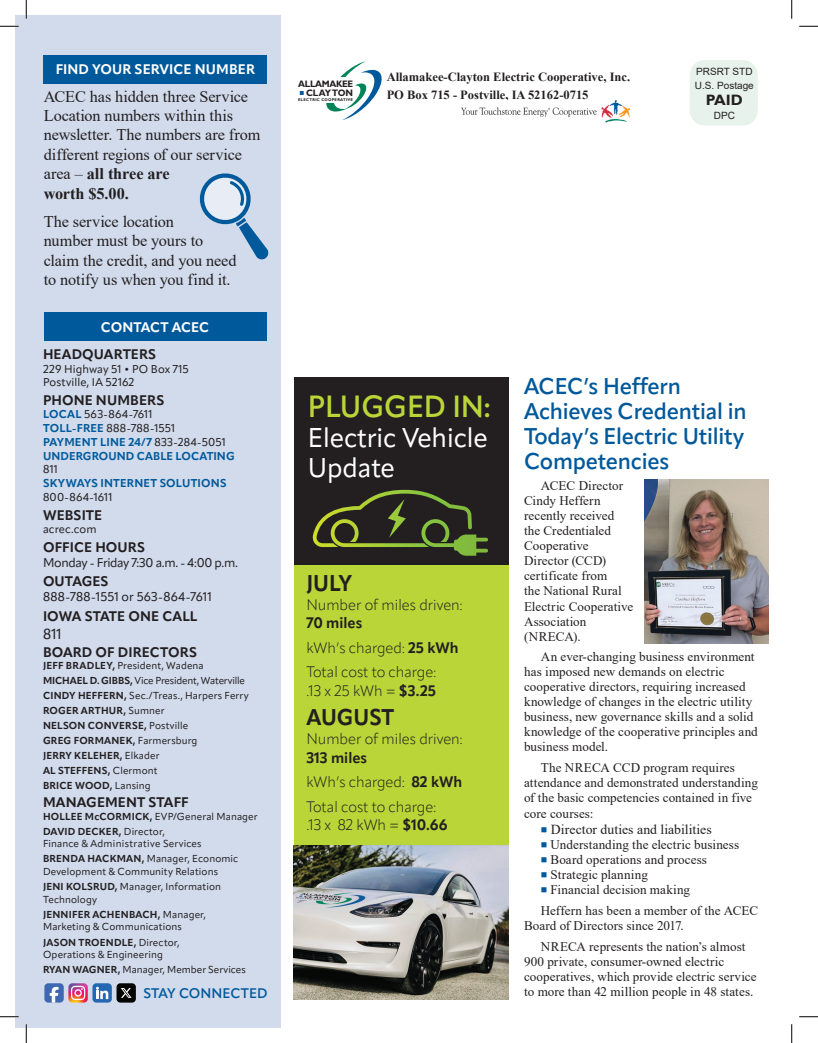
<style>
.page{position:relative;width:818px;height:1043px;background:#fff}
.page>*{position:absolute;margin:0;border:0;box-sizing:border-box;transform-origin:0 0}
.t1{font:600 30.25px "Apparat";letter-spacing:-.005em;color:#b9d538;scale:.96 1}
.t2{font:26.75px/30.2px "Apparat";letter-spacing:-.005em;color:#fff}
.t3{font:600 22.5px/25px "Apparat";letter-spacing:-.01em;color:#00599b}
.t4{font:700 22.5px "Apparat";color:#231f20;scale:.95 1}
.t5{font:16.25px/19.4px "Times New Roman";letter-spacing:-.005em;color:#231f20}
.t6{font:300 15px/24.4px "Apparat";color:#231f20}
.t7{font:700 15px "Gill Sans";color:#231f20}
.t8{font:14.38px "Apparat";color:#231f20}
.t9{font:700 13.75px "Apparat";letter-spacing:.005em;color:#231f20}
.t10{font:700 13.75px "Apparat";letter-spacing:.005em;color:#fff}
.t11{font:13.75px "Times New Roman";letter-spacing:.005em;color:#231f20}
.t12{font:600 13.75px "Apparat";letter-spacing:.005em;color:#00599b}
.t13{font:13.12px/15px "Times New Roman";letter-spacing:.005em;color:#231f20}
.t14{font:700 12.5px/18px "Times New Roman";color:#231f20}
.t15{font:12.5px "Apparat";letter-spacing:-.03em;color:#231f20}
.t16{font:12.5px "Apparat";letter-spacing:.01em;color:#231f20}
.t17{font:700 11.25px/13.8px "Apparat";letter-spacing:.01em;color:#00599b}
.t18{font:11.25px/13.8px "Apparat";letter-spacing:.01em;color:#231f20}
.t19{font:700 10px/15px "Apparat";letter-spacing:.02em;color:#231f20}
.t20{font:10px/15.2px "Apparat";letter-spacing:.01em;color:#231f20}
.t21{font:10px/13.8px "Arial";color:#231f20}
.t22{font:700 9.38px "Gill Sans";letter-spacing:-.04em;color:#231f20;scale:.95 1}
.t23{font:700 9.38px "Gill Sans";letter-spacing:-.01em;color:#231f20;scale:.95 1}
.t24{font:700 4px "Gill Sans";letter-spacing:.065em;color:#231f20;scale:.95 1}
.s1{font-weight:700}
.s2{font-weight:400;color:#231f20}
.s3{font-weight:400}
.s4{color:#00599b}
</style>
<div class="page">
<div style="left:689px;top:60px;width:68px;height:65px;background:#e8f2ed;border-radius:15px"></div>
<svg style="left:326px;top:61px;width:55px;height:59px"></svg>
<div style="left:318px;top:77px;width:29px;height:26px;background:#fff"></div>
<img style="left:461px;top:100px;width:169px;height:22px">
<div style="left:15px;top:15px;width:266px;height:1013px;background:#d1dbec"></div>
<div style="left:44px;top:55px;width:223px;height:28px;background:#00599b"></div>
<div style="left:44px;top:313px;width:222px;height:28px;background:#00599b"></div>
<svg style="left:199px;top:173px;width:70px;height:87px"></svg>
<div style="left:92px;top:983px;width:20px;height:19px;background:#2467b2;border-radius:4px"></div>
<svg style="left:96px;top:986px;width:12px;height:13px"></svg>
<svg style="left:68px;top:983px;width:20px;height:19px"></svg>
<div style="left:116px;top:983px;width:20px;height:19px;background:#040503;border-radius:4px"></div>
<svg style="left:121px;top:988px;width:10px;height:9px"></svg>
<div style="left:44px;top:983px;width:20px;height:19px;background:#3e68b2;border-radius:4px"></div>
<svg style="left:50px;top:986px;width:9px;height:16px"></svg>
<img style="left:644px;top:479px;width:124px;height:164px">
<div style="left:294px;top:565px;width:214px;height:284px;background:#b9d538"></div>
<img style="left:294px;top:845px;width:214px;height:154px">
<div style="left:294px;top:377px;width:214px;height:188px;background:#231f20"></div>
<svg style="left:472px;top:548px;width:16px;height:4px"></svg>
<svg style="left:472px;top:537px;width:16px;height:4px"></svg>
<svg style="left:312px;top:490px;width:164px;height:65px"></svg>
<svg style="left:0;top:25px;width:19px;height:2px"></svg>
<svg style="left:799px;top:25px;width:19px;height:2px"></svg>
<svg style="left:0;top:1016px;width:19px;height:1px"></svg>
<svg style="left:799px;top:1016px;width:19px;height:1px"></svg>
<svg style="left:25px;top:0;width:2px;height:19px"></svg>
<svg style="left:25px;top:1024px;width:2px;height:18px"></svg>
<svg style="left:791px;top:0;width:1px;height:19px"></svg>
<svg style="left:791px;top:1024px;width:1px;height:18px"></svg>
<p class="t10" style="left:56px;top:61px;width:201px">FIND YOUR SERVICE NUMBER</p>
<p class="t5" style="left:44px;top:86px;width:218px">ACEC has hidden three Service<br>Location numbers within this newsletter. The numbers are from different regions of our service area – <span class="s1">all three are<br>worth $5.00.</span></p>
<p class="t5" style="left:44px;top:211px;width:194px">The service location<br>number must be yours to claim the credit, and you need to notify us when you find it.</p>
<p class="t10" style="left:101px;top:319px;width:110px">CONTACT ACEC</p>
<p class="t9" style="left:43px;top:345px;width:115px">HEADQUARTERS</p>
<p class="t18" style="left:43px;top:362px;width:147px">229 Highway 51 • PO Box 715<br>Postville, IA 52162</p>
<p class="t9" style="left:43px;top:391px;width:123px">PHONE NUMBERS</p>
<p class="t17" style="left:43px;top:407px;width:193px">LOCAL <span class="s2">563-864-7611<br></span>TOLL-FREE <span class="s2">888-788-1551<br></span>PAYMENT LINE 24/7 <span class="s2">833-284-5051<br></span>UNDERGROUND CABLE LOCATING</p>
<p class="t18" style="left:43px;top:462px;width:16px">811</p>
<p class="t17" style="left:43px;top:476px;width:185px">SKYWAYS INTERNET SOLUTIONS</p>
<p class="t18" style="left:43px;top:490px;width:71px">800-864-1611</p>
<p class="t9" style="left:43px;top:507px;width:61px">WEBSITE</p>
<p class="t18" style="left:43px;top:522px;width:55px">acrec.com</p>
<p class="t9" style="left:43px;top:539px;width:104px">OFFICE HOURS</p>
<p class="t15" style="left:43px;top:555px;width:196px">Monday - Friday 7:30 a.m. - 4:00 p.m.</p>
<p class="t9" style="left:43px;top:573px;width:67px">OUTAGES</p>
<p class="t16" style="left:43px;top:589px;width:170px">888-788-1551 or 563-864-7611</p>
<p class="t9" style="left:43px;top:607px;width:156px">IOWA STATE ONE CALL</p>
<p class="t8" style="left:43px;top:625px;width:20px">811</p>
<p class="t9" style="left:43px;top:643px;width:155px">BOARD OF DIRECTORS</p>
<p class="t19" style="left:43px;top:658px;width:207px">JEFF BRADLEY, <span class="s3">President, Wadena<br></span>MICHAEL D. GIBBS, <span class="s3">Vice President, Waterville<br></span>CINDY HEFFERN, <span class="s3">Sec./Treas., Harpers Ferry<br></span>ROGER ARTHUR, <span class="s3">Sumner<br></span>NELSON CONVERSE, <span class="s3">Postville<br></span>GREG FORMANEK, <span class="s3">Farmersburg<br></span>JERRY KELEHER, <span class="s3">Elkader<br></span>AL STEFFENS, <span class="s3">Clermont<br></span>BRICE WOOD, <span class="s3">Lansing</span></p>
<p class="t9" style="left:43px;top:793px;width:147px">MANAGEMENT STAFF</p>
<p class="t19" style="left:43px;top:808px;width:216px">HOLLEE McCORMICK, <span class="s3">EVP/General Manager<br></span>DAVID DECKER, <span class="s3">Director,</span></p>
<p class="t20" style="left:43px;top:836px;width:197px">Finance &amp; Administrative Services<br><span class="s1">BRENDA HACKMAN,</span> Manager, Economic</p>
<p class="t20" style="left:43px;top:863px;width:179px">Development &amp; Community Relations<br><span class="s1">JENI KOLSRUD,</span> Manager, Information</p>
<p class="t20" style="left:43px;top:891px;width:164px">Technology<br><span class="s1">JENNIFER ACHENBACH,</span> Manager,</p>
<p class="t20" style="left:43px;top:919px;width:140px">Marketing &amp; Communications<br><span class="s1">JASON TROENDLE,</span> Director,</p>
<p class="t20" style="left:43px;top:947px;width:204px">Operations &amp; Engineering<br><span class="s1">RYAN WAGNER,</span> Manager, Member Services</p>
<p class="t12" style="left:143px;top:985px;width:126px">STAY CONNECTED</p>
<p class="t22" style="left:298px;top:79px;width:59px">ALLAMAKEE</p>
<p class="t23" style="left:299px;top:87px;width:58px"><span class="s4">■</span> CLAYTON</p>
<p class="t24" style="left:298px;top:97px;width:59px">ELECTRIC COOPERATIVE</p>
<p class="t14" style="left:386px;top:67px;width:245px">Allamakee-Clayton Electric Cooperative, Inc.<br>PO Box 715 ‑ Postville, IA 52162‑0715</p>
<p class="t21" style="left:695px;top:65px;width:60px">PRSRT STD<br>U.S. Postage</p>
<p class="t7" style="left:706px;top:91px;width:38px">PAID</p>
<p class="t21" style="left:713px;top:108px;width:23px">DPC</p>
<h1 class="t1" style="left:308px;top:387px;width:192px">PLUGGED IN:</h1>
<h2 class="t2" style="left:308px;top:422px;width:181px">Electric Vehicle<br>Update</h2>
<h3 class="t4" style="left:306px;top:569px;width:50px">JULY</h3>
<p class="t6" style="left:306px;top:592px;width:158px">Number of miles driven:</p>
<p class="t6" style="left:306px;top:611px;width:154px"><span class="s1">70 miles<br></span>kWh’s charged: <span class="s1">25 kWh<br></span>Total cost to charge:</p>
<p class="t6" style="left:306px;top:678px;width:131px">.13 x 25 kWh = <span class="s1">$3.25</span></p>
<h3 class="t4" style="left:306px;top:703px;width:94px">AUGUST</h3>
<p class="t6" style="left:306px;top:726px;width:158px">Number of miles driven:</p>
<p class="t6" style="left:306px;top:745px;width:157px"><span class="s1">313 miles<br></span>kWh’s charged: <span class="s1">82 kWh<br></span>Total cost to charge:</p>
<p class="t6" style="left:306px;top:813px;width:143px">.13 x 82 kWh = <span class="s1">$10.66</span></p>
<h3 class="t3" style="left:524px;top:374px;width:224px">ACEC’s Heffern<br>Achieves Credential in<br>Today’s Electric Utility<br>Competencies</h3>
<p class="t13" style="left:524px;top:478px;width:111px;text-indent:17px">ACEC Director<br>Cindy Heffern recently received the Credentialed<br>Cooperative<br>Director (CCD) certificate from<br>the National Rural<br>Electric Cooperative<br>Association (NRECA).</p>
<p class="t13" style="left:524px;top:649px;width:235px;text-indent:17px">An ever-changing business environment has imposed new demands on electric cooperative directors, requiring increased knowledge of changes in the electric utility business, new governance skills and a solid knowledge of the cooperative principles and business model.</p>
<p class="t13" style="left:524px;top:759px;width:235px;text-align:center">The NRECA CCD program requires attendance and demonstrated understanding of the basic competencies contained in five</p>
<p class="t13" style="left:524px;top:805px;width:71px">core courses:</p>
<p class="t11" style="left:541px;top:820px;width:172px"><span class="s4">■</span> Director duties and liabilities</p>
<p class="t13" style="left:541px;top:837px;width:200px"><span class="s4">■</span> Understanding the electric business</p>
<p class="t13" style="left:541px;top:852px;width:168px"><span class="s4">■</span> Board operations and process</p>
<p class="t13" style="left:541px;top:867px;width:108px"><span class="s4">■</span> Strategic planning</p>
<p class="t13" style="left:541px;top:879px;width:219px;line-height:20.6px"><span class="s4">■</span> Financial decision making<br>Heffern has been a member of the ACEC</p>
<p class="t13" style="left:541px;top:914px;width:206px;line-height:20.6px;text-indent:-17px">Board of Directors since 2017.<br>NRECA represents the nation’s almost</p>
<p class="t13" style="left:524px;top:953px;width:234px">900 private, consumer-owned electric cooperatives, which provide electric service to more than 42 million people in 48 states.</p>
</div>
